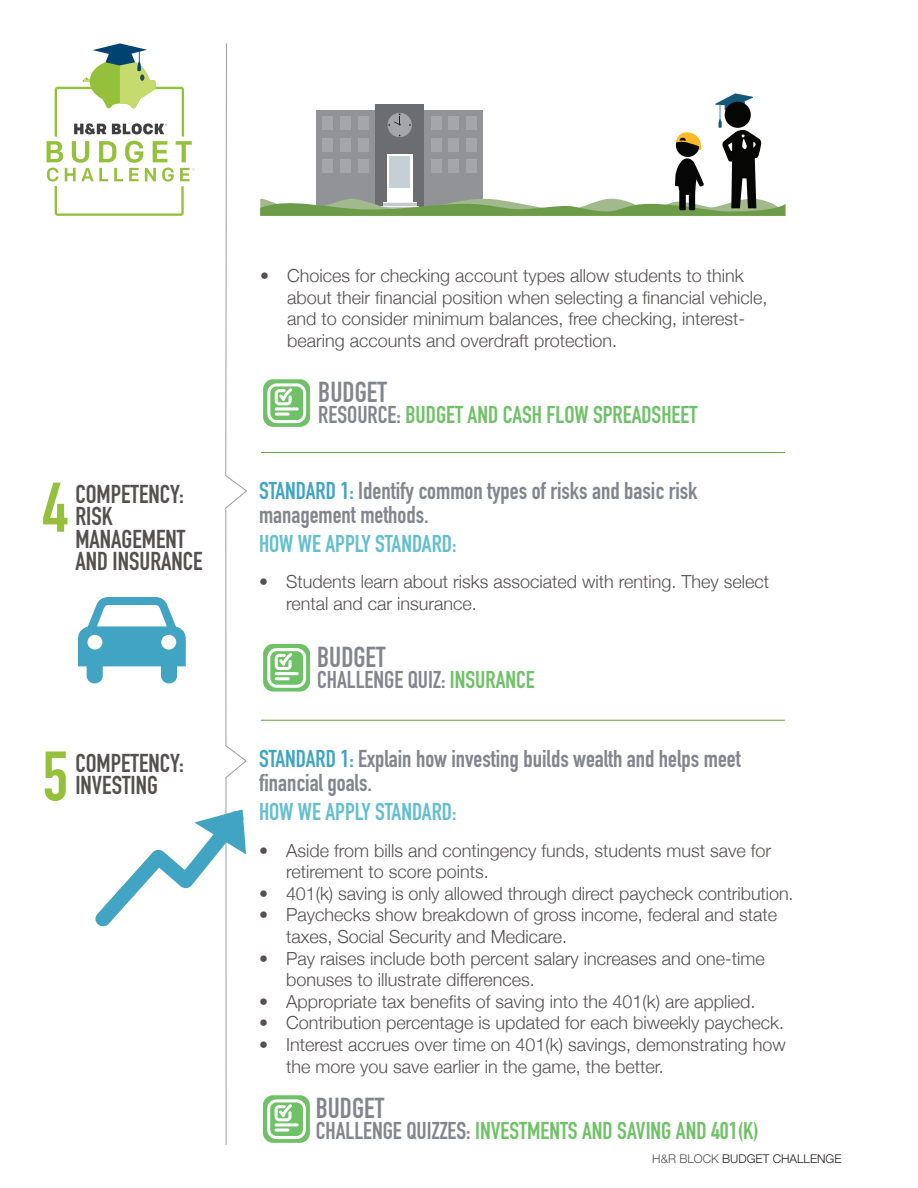
<style>
.page{position:relative;width:918px;height:1188px;background:#fff}
.page>*{position:absolute;margin:0;border:0;box-sizing:border-box;transform-origin:0 0}
.t1{font:69px "DIN Engschrift";color:#95c03c}
.t2{font:28.5px "DIN Engschrift";color:#82858e}
.t3{font:25.5px/22.5px "DIN Engschrift";color:#545050}
.t4{font:24px/24px "DIN Engschrift";color:#82858e}
.t5{font:24px "DIN Engschrift";color:#6fc167}
.t6{font:24px "DIN Engschrift";color:#63bed0}
.t7{font:300 18px/21.6px "Helvetica Neue";color:#545050}
.t8{font:300 12px "Helvetica Neue";color:#231f20}
.s1{color:#82858e}
.s2{color:#41a4c2}
.s3{color:#6fc167}
.s4{color:#545050}
</style>
<div class="page">
<div style="left:263px;top:379px;width:47px;height:48px;background:#6fc167;border-radius:10px"></div>
<svg style="left:267px;top:383px;width:39px;height:40px"></svg>
<hr style="left:275px;top:407px;width:24px;height:3px;background:#fff;border-radius:2px">
<hr style="left:275px;top:413px;width:15px;height:3px;background:#fff;border-radius:2px">
<div style="left:263px;top:644px;width:47px;height:48px;background:#6fc167;border-radius:10px"></div>
<svg style="left:267px;top:648px;width:39px;height:40px"></svg>
<hr style="left:275px;top:672px;width:24px;height:3px;background:#fff;border-radius:2px">
<hr style="left:275px;top:677px;width:15px;height:3px;background:#fff;border-radius:2px">
<hr style="left:261px;top:452px;width:524px;height:1px;background:#6c9c47">
<hr style="left:261px;top:720px;width:524px;height:1px;background:#6c9c47">
<svg style="left:260px;top:93px;width:526px;height:123px"></svg>
<svg style="left:47px;top:43px;width:200px;height:1102px"></svg>
<div style="left:263px;top:1095px;width:47px;height:48px;background:#6fc167;border-radius:10px"></div>
<svg style="left:267px;top:1099px;width:39px;height:40px"></svg>
<hr style="left:275px;top:1123px;width:24px;height:3px;background:#fff;border-radius:2px">
<hr style="left:275px;top:1129px;width:15px;height:3px;background:#fff;border-radius:2px">
<p class="t7" style="left:287px;top:264px;width:482px;text-indent:-27px">• Choices for checking account types allow students to think about their financial position when selecting a financial vehicle, and to consider minimum balances, free checking, interest&shy;bearing accounts and overdraft protection.</p>
<h2 class="t2" style="left:318px;top:376px;width:70px">BUDGET</h2>
<h3 class="t5" style="left:318px;top:401px;width:381px"><span class="s1">RESOURCE:</span> BUDGET AND CASH FLOW SPREADSHEET</h3>
<h1 class="t1" style="left:42px;top:467px;width:27px">4</h1>
<h3 class="t3" style="left:75px;top:483px;width:129px">COMPETENCY:<br>RISK<br>MANAGEMENT<br>AND INSURANCE</h3>
<h3 class="t4" style="left:259px;top:479px;width:440px"><span class="s2">STANDARD 1:</span> Identify common types of risks and basic risk management methods.</h3>
<h3 class="t6" style="left:259px;top:529px;width:199px">HOW WE APPLY STANDARD:</h3>
<p class="t7" style="left:286px;top:570px;width:485px;text-indent:-27px">• Students learn about risks associated with renting. They select rental and car insurance.</p>
<h2 class="t2" style="left:317px;top:640px;width:70px">BUDGET</h2>
<h3 class="t4" style="left:317px;top:668px;width:219px">CHALLENGE QUIZ: <span class="s3">INSURANCE</span></h3>
<h1 class="t1" style="left:42px;top:736px;width:27px">5</h1>
<h3 class="t3" style="left:75px;top:752px;width:110px">COMPETENCY:<br>INVESTING</h3>
<h3 class="t4" style="left:259px;top:747px;width:483px"><span class="s2">STANDARD 1:</span> Explain how investing builds wealth and helps meet financial goals.</h3>
<h3 class="t6" style="left:259px;top:797px;width:199px">HOW WE APPLY STANDARD:</h3>
<p class="t7" style="left:286px;top:838px;width:487px;text-indent:-27px">• Aside from bills and contingency funds, students must save for retirement to score points.</p>
<p class="t7" style="left:259px;top:882px;width:536px">• 401(k) saving is only allowed through direct paycheck contribution.</p>
<p class="t7" style="left:286px;top:903px;width:493px;text-indent:-27px">• Paychecks show breakdown of gross income, federal and state taxes, Social Security and Medicare.</p>
<p class="t7" style="left:286px;top:946px;width:480px;text-indent:-27px">• Pay raises include both percent salary increases and one-time bonuses to illustrate differences.</p>
<p class="t7" style="left:259px;top:990px;width:498px">• Appropriate tax benefits of saving into the 401(k) are applied.</p>
<p class="t7" style="left:259px;top:1011px;width:527px">• Contribution percentage is updated for each biweekly paycheck.</p>
<p class="t7" style="left:286px;top:1033px;width:501px;text-indent:-27px">• Interest accrues over time on 401(k) savings, demonstrating how the more you save earlier in the game, the better.</p>
<h2 class="t2" style="left:316px;top:1091px;width:70px">BUDGET</h2>
<h3 class="t5" style="left:316px;top:1117px;width:444px"><span class="s1">CHALLENGE QUIZZES:</span> INVESTMENTS AND SAVING AND 401(K)</h3>
<p class="t8" style="left:652px;top:1149px;width:191px"><span class="s4">H&amp;R BLOCK</span> BUDGET CHALLENGE</p>
</div>
